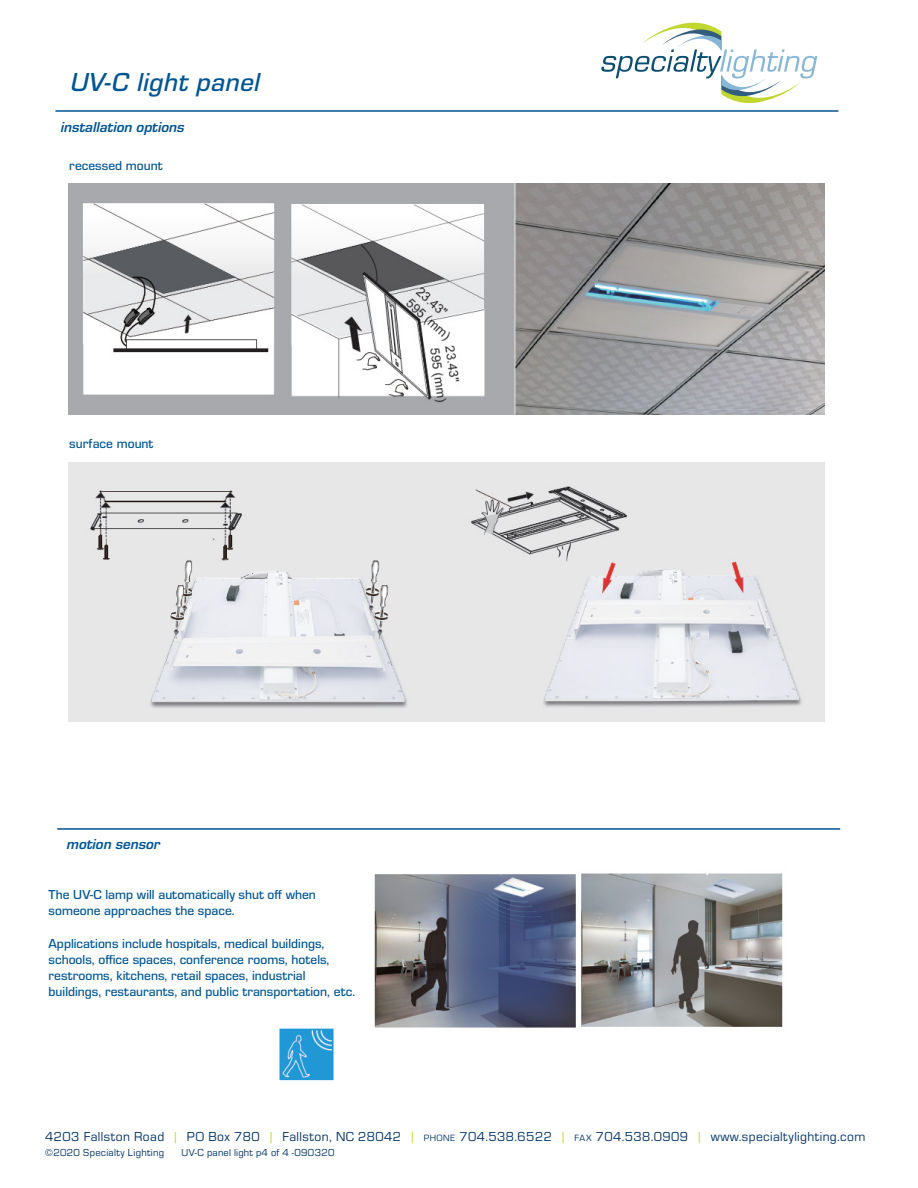
<style>
.page{position:relative;width:918px;height:1188px;background:#fff}
.page>*{position:absolute;margin:0;border:0;box-sizing:border-box;transform-origin:0 0}
.t1{font:27px "Eurostile Med Ita";letter-spacing:.02em;color:#005594}
.t2{font:italic 700 15px "Eurostile";color:#005594}
.t3{font:500 13.5px/16.2px "Eurostile";color:#005594}
.t4{font:13.5px "Eurostile";letter-spacing:.03em;color:#003367}
.t5{font:10.5px "Eurostile";letter-spacing:.03em;color:#003367}
.s1{color:#c1d72f}
.s2{font-size:9.45px}
</style>
<div class="page">
<hr style="left:57px;top:828px;width:783px;height:2px;background:#005594">
<img style="left:68px;top:184px;width:756px;height:230px">
<hr style="left:55px;top:110px;width:783px;height:2px;background:#005594">
<svg style="left:601px;top:23px;width:216px;height:80px"></svg>
<img style="left:68px;top:462px;width:756px;height:259px">
<img style="left:374px;top:873px;width:409px;height:155px">
<img style="left:279px;top:1028px;width:55px;height:53px">
<p class="t1" style="left:71px;top:64px;width:191px">UV-C light panel</p>
<p class="t2" style="left:61px;top:117px;width:125px">installation options</p>
<p class="t3" style="left:69px;top:157px;width:95px">recessed mount</p>
<p class="t3" style="left:69px;top:434px;width:86px">surface mount</p>
<p class="t2" style="left:67px;top:834px;width:95px">motion sensor</p>
<p class="t3" style="left:49px;top:886px;width:269px">The UV-C lamp will automatically shut off when</p>
<p class="t3" style="left:49px;top:902px;width:187px">someone approaches the space.</p>
<p class="t3" style="left:49px;top:934px;width:282px">Applications include hospitals, medical buildings, schools, office spaces, conference rooms, hotels,</p>
<p class="t3" style="left:49px;top:967px;width:259px">restrooms, kitchens, retail spaces, industrial</p>
<p class="t3" style="left:49px;top:983px;width:308px">buildings, restaurants, and public transportation, etc.</p>
<p class="t4" style="left:45px;top:1127px;width:822px">4203 Fallston Road <span class="s1">|</span> PO Box 780 <span class="s1">|</span> Fallston, NC 28042 <span class="s1">|</span> <span class="s2">PHONE</span> 704.538.6522 <span class="s1">|</span> <span class="s2">FAX</span> 704.538.0909 <span class="s1">|</span> www.specialtylighting.com</p>
<p class="t5" style="left:45px;top:1145px;width:121px">©2020 Specialty Lighting</p>
<p class="t5" style="left:182px;top:1145px;width:155px">UV-C panel light p4 of 4 -090320</p>
</div>
